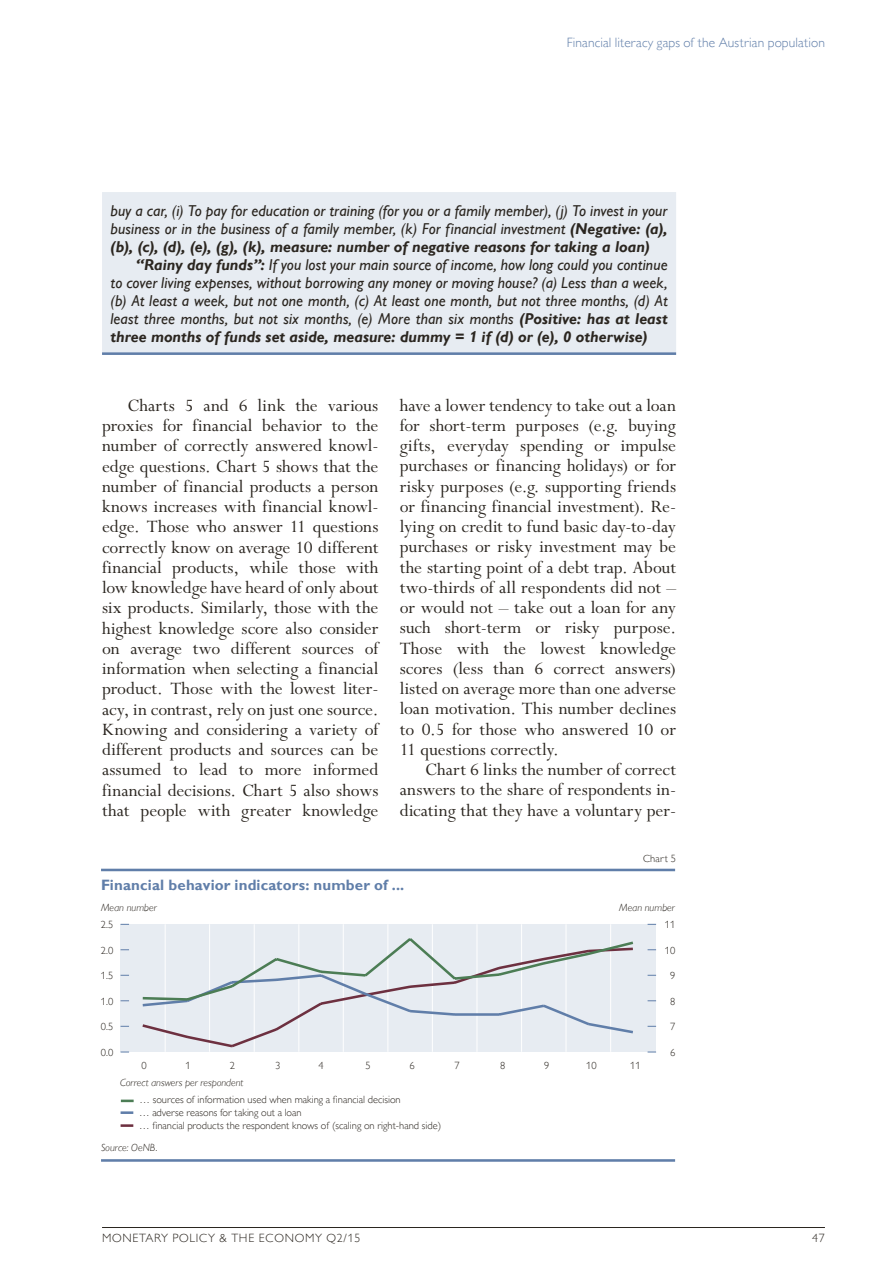
<style>
.page{position:relative;width:893px;height:1263px;background:#fff}
.page>*{position:absolute;margin:0;border:0;box-sizing:border-box;transform-origin:0 0}
.t1{font:19.5px/20.2px "Perpetua Std";color:#2b2620;text-align:justify}
.t2{font:italic 500 15.75px/18px "Gill Sans MT Pro";letter-spacing:.005em;color:#2b2620;text-align:justify}
.t3{font:700 15px "Gill Sans MT Pro";letter-spacing:.01em;color:#607ea9}
.t4{font:300 13.5px "Gill Sans MT Pro";letter-spacing:.01em;color:#607ea9}
.t5{font:300 12px "Gill Sans MT Pro";letter-spacing:.06em;color:#2b2620}
.t6{font:300 10.5px/12.8px "Gill Sans MT Pro";color:#2b2620}
.t7{font:italic 300 10.5px "Gill Sans MT Pro";letter-spacing:.005em;color:#2b2620}
.s1{font-weight:700}
</style>
<div class="page">
<hr style="left:102px;top:1227px;width:723px;height:1px;background:#2b2620">
<hr style="left:101px;top:869px;width:574px;height:2px;background:#607ea9">
<hr style="left:101px;top:1159px;width:574px;height:3px;background:#607ea9">
<svg style="left:121px;top:1099px;width:13px;height:3px"></svg>
<svg style="left:121px;top:1111px;width:12px;height:3px"></svg>
<svg style="left:121px;top:1124px;width:12px;height:3px"></svg>
<div style="left:121px;top:924px;width:535px;height:128px;background:#e7ecf2"></div>
<hr style="left:165px;top:924px;width:1px;height:128px;background:#fff">
<hr style="left:209px;top:924px;width:1px;height:128px;background:#fff">
<hr style="left:254px;top:924px;width:1px;height:128px;background:#fff">
<hr style="left:298px;top:924px;width:1px;height:128px;background:#fff">
<hr style="left:343px;top:924px;width:1px;height:128px;background:#fff">
<hr style="left:387px;top:924px;width:1px;height:128px;background:#fff">
<hr style="left:432px;top:924px;width:1px;height:128px;background:#fff">
<hr style="left:477px;top:924px;width:1px;height:128px;background:#fff">
<hr style="left:521px;top:924px;width:1px;height:128px;background:#fff">
<hr style="left:566px;top:924px;width:1px;height:128px;background:#fff">
<hr style="left:610px;top:924px;width:1px;height:128px;background:#fff">
<svg style="left:175px;top:1035px;width:392px;height:14px"></svg>
<svg style="left:142px;top:935px;width:492px;height:100px"></svg>
<div style="left:102px;top:192px;width:574px;height:160px;background:#e7ecf2"></div>
<hr style="left:102px;top:352px;width:574px;height:3px;background:#607ea9">
<p class="t4" style="left:567px;top:35px;width:260px">Financial literacy gaps of the Austrian population</p>
<p class="t2" style="left:111px;top:201px;width:559px">buy a car, (i) To pay for education or training (for you or a family member), (j) To invest in your business or in the business of a family member, (k) For financial investment <span class="s1">(Negative: (a), (b), (c), (d), (e), (g), (k), measure: number of negative reasons for taking a loan)</span></p>
<p class="t2" style="left:111px;top:255px;width:559px;text-indent:26px"><span class="s1">“Rainy day funds”:</span> If you lost your main source of income, how long could you continue to cover living expenses, without borrowing any money or moving house? (a) Less than a week, (b) At least a week, but not one month, (c) At least one month, but not three months, (d) At least three months, but not six months, (e) More than six months <span class="s1">(Positive: has at least three months of funds set aside, measure: dummy = 1 if (d) or (e), 0 otherwise)</span></p>
<p class="t1" style="left:102px;top:396px;width:278px;text-indent:26px">Charts 5 and 6 link the various proxies for financial behavior to the number of correctly answered knowl&shy;edge questions. Chart 5 shows that the number of financial products a person knows increases with financial knowl&shy;edge. Those who answer 11 questions correctly know on average 10 different financial products, while those with low knowledge have heard of only about six products. Similarly, those with the highest knowledge score also consider on average two different sources of information when selecting a financial product. Those with the lowest liter&shy;acy, in contrast, rely on just one source.<br>Knowing and considering a variety of different products and sources can be assumed to lead to more informed financial decisions. Chart 5 also shows that people with greater knowledge</p>
<p class="t1" style="left:400px;top:396px;width:278px">have a lower tendency to take out a loan for short-term purposes (e.g. buying gifts, everyday spending or impulse purchases or financing holidays) or for risky purposes (e.g. supporting friends or financing financial investment). Re&shy;lying on credit to fund basic day-to-day purchases or risky investment may be the starting point of a debt trap. About two-thirds of all respondents did not – or would not – take out a loan for any such short-term or risky purpose.<br>Those with the lowest knowledge scores (less than 6 correct answers) listed on average more than one adverse loan motivation. This number declines to 0.5 for those who answered 10 or 11 questions correctly.</p>
<p class="t1" style="left:400px;top:760px;width:278px;text-indent:26px">Chart 6 links the number of correct answers to the share of respondents in&shy;dicating that they have a voluntary per-</p>
<p class="t3" style="left:101px;top:876px;width:305px">Financial behavior indicators: number of ...</p>
<p class="t6" style="left:643px;top:852px;width:34px">Chart 5</p>
<p class="t7" style="left:101px;top:901px;width:58px">Mean number</p>
<p class="t7" style="left:619px;top:901px;width:58px">Mean number</p>
<p class="t6" style="left:101px;top:918px;width:14px">2.5</p>
<p class="t6" style="left:101px;top:943px;width:14px">2.0</p>
<p class="t6" style="left:101px;top:969px;width:14px">1.5</p>
<p class="t6" style="left:101px;top:994px;width:14px">1.0</p>
<p class="t6" style="left:101px;top:1020px;width:14px">0.5</p>
<p class="t6" style="left:101px;top:1045px;width:14px">0.0</p>
<p class="t6" style="left:665px;top:918px;width:12px">11</p>
<p class="t6" style="left:665px;top:943px;width:12px">10</p>
<p class="t6" style="left:670px;top:969px;width:7px">9</p>
<p class="t6" style="left:670px;top:994px;width:7px">8</p>
<p class="t6" style="left:670px;top:1020px;width:7px">7</p>
<p class="t6" style="left:670px;top:1045px;width:7px">6</p>
<p class="t6" style="left:142px;top:1058px;width:7px">0</p>
<p class="t6" style="left:185px;top:1058px;width:7px">1</p>
<p class="t6" style="left:230px;top:1058px;width:7px">2</p>
<p class="t6" style="left:275px;top:1058px;width:7px">3</p>
<p class="t6" style="left:319px;top:1058px;width:7px">4</p>
<p class="t6" style="left:366px;top:1058px;width:7px">5</p>
<p class="t6" style="left:410px;top:1058px;width:7px">6</p>
<p class="t6" style="left:454px;top:1058px;width:7px">7</p>
<p class="t6" style="left:500px;top:1058px;width:7px">8</p>
<p class="t6" style="left:544px;top:1058px;width:7px">9</p>
<p class="t6" style="left:586px;top:1058px;width:12px">10</p>
<p class="t6" style="left:630px;top:1058px;width:12px">11</p>
<p class="t7" style="left:120px;top:1076px;width:125px">Correct answers per respondent</p>
<p class="t6" style="left:139px;top:1093px;width:303px">… sources of information used when making a financial decision<br>… adverse reasons for taking out a loan<br>… financial products the respondent knows of (scaling on right-hand side)</p>
<p class="t7" style="left:101px;top:1141px;width:58px">Source: OeNB.</p>
<p class="t5" style="left:102px;top:1231px;width:260px">MONETARY POLICY &amp; THE ECONOMY Q2/15</p>
<p class="t5" style="left:812px;top:1231px;width:14px">47</p>
</div>
